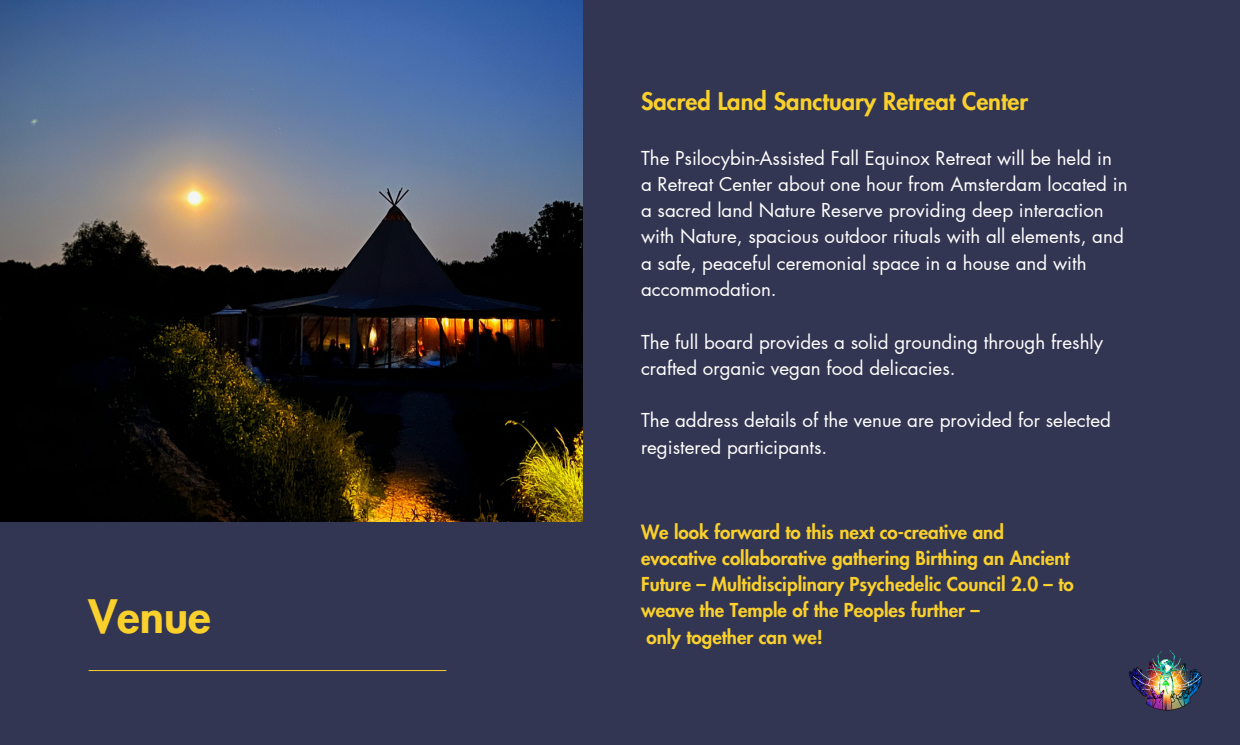
<style>
.page{position:relative;width:1240px;height:745px;background:#fff}
.page>*{position:absolute;margin:0;border:0;box-sizing:border-box;transform-origin:0 0}
.t1{font:800 45px "Futura LT Pro";color:#fad02c}
.t2{font:800 23.75px "Futura LT Pro";color:#fad02c}
.t3{font:18.75px/26.2px "Futura LT Pro";color:#fff}
.t4{font:800 18.75px/26.2px "Futura LT Pro";color:#fad02c}
</style>
<div class="page">
<div style="left:0;top:0;width:1240px;height:744px;background:#333652"></div>
<hr style="left:89px;top:670px;width:357px;height:1px;background:#fad02c">
<img style="left:1128px;top:650px;width:74px;height:61px">
<img style="left:0;top:0;width:582px;height:521px">
<p class="t1" style="left:88px;top:596px;width:124px">Venue</p>
<p class="t2" style="left:641px;top:91px;width:389px">Sacred Land Sanctuary Retreat Center</p>
<p class="t3" style="left:641px;top:145px;width:488px">The Psilocybin-Assisted Fall Equinox Retreat will be held in<br>a Retreat Center about one hour from Amsterdam located in a sacred land Nature Reserve providing deep interaction with Nature, spacious outdoor rituals with all elements, and a safe, peaceful ceremonial space in a house and with accommodation.</p>
<p class="t3" style="left:641px;top:329px;width:464px">The full board provides a solid grounding through freshly crafted organic vegan food delicacies.</p>
<p class="t3" style="left:641px;top:408px;width:471px">The address details of the venue are provided for selected registered participants.</p>
<p class="t4" style="left:641px;top:519px;width:434px">We look forward to this next co-creative and evocative collaborative gathering Birthing an Ancient Future – Multidisciplinary Psychedelic Council 2.0 – to weave the Temple of the Peoples further –<br>only together can we!</p>
</div>
